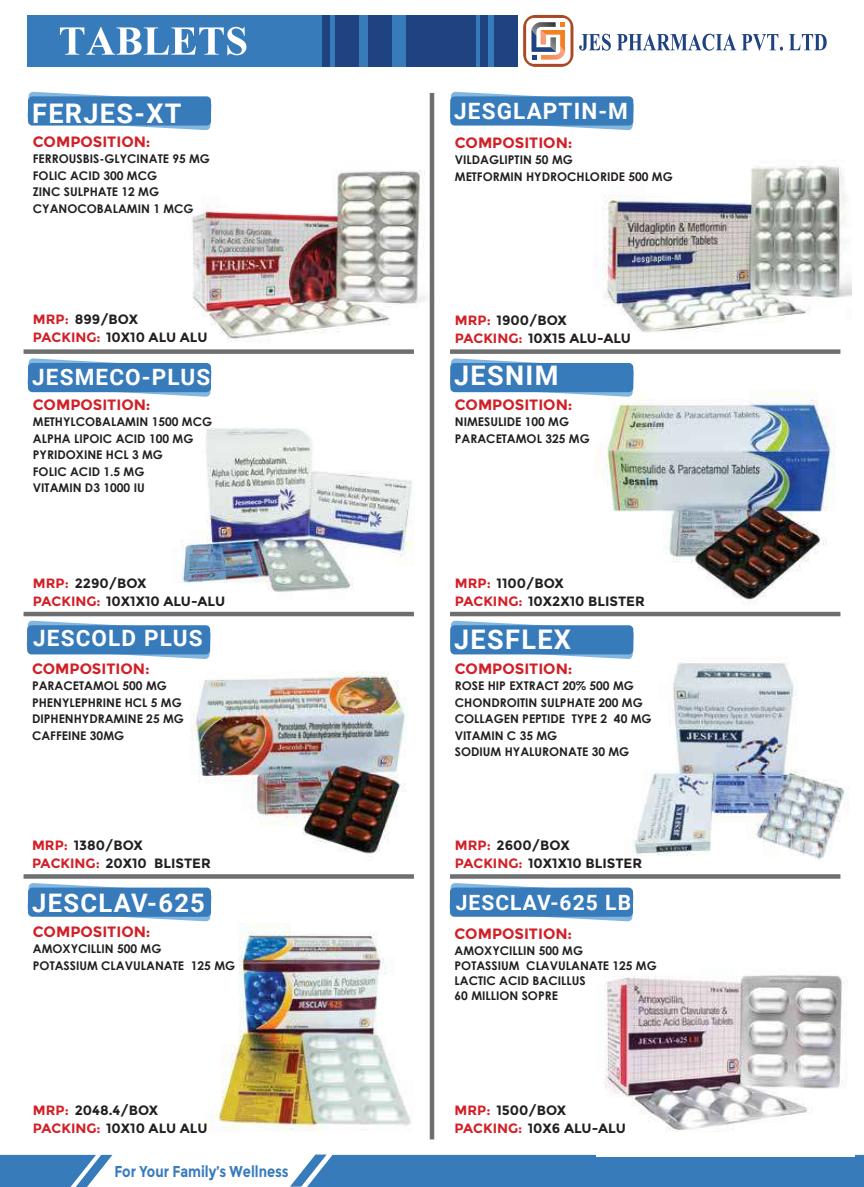
<style>
.page{position:relative;width:864px;height:1187px;background:#fff}
.page>*{position:absolute;margin:0;border:0;box-sizing:border-box;transform-origin:0 0}
.t1{font:700 51px "Aparajita";color:#fff}
.t2{font:700 27px "Roboto";letter-spacing:.05em;color:#fff}
.t3{font:700 25.5px "Roboto";letter-spacing:.05em;color:#fff}
.t4{font:700 22.5px "Roboto";letter-spacing:.05em;color:#fff}
.t5{font:700 21px "Roboto";letter-spacing:.05em;color:#fff}
.t6{font:700 15.75px "Montserrat";color:#387bbb;scale:.83 1}
.t7{font:700 15px "Montserrat";color:#d22027}
.t8{font:700 13.5px "Montserrat";color:#231f20}
.t9{font:700 12px/16.5px "Century Gothic";color:#231f20}
.s1{color:#d22027}
</style>
<div class="page">
<img style="left:192px;top:109px;width:243px;height:285px">
<svg style="left:27px;top:92px;width:184px;height:38px"></svg>
<div style="left:28px;top:96px;width:183px;height:29px;background:#387bbb;border-radius:4px"></div>
<svg style="left:0;top:1154px;width:112px;height:32px;background:#5a92c6"></svg>
<div style="left:290px;top:1154px;width:573px;height:32px;background:#387bbb"></div>
<div style="left:521px;top:13px;width:53px;height:55px;border:3px solid #fff;border-radius:12px"></div>
<svg style="left:523px;top:15px;width:50px;height:52px"></svg>
<div style="left:526px;top:18px;width:44px;height:46px;background:#fff;border-radius:8px"></div>
<svg style="left:528px;top:19px;width:39px;height:43px"></svg>
<svg style="left:579px;top:34px;width:247px;height:17px"></svg>
<div style="left:28px;top:15px;width:489px;height:52px;background:#387bbb"></div>
<div style="left:367px;top:15px;width:24px;height:52px;background:#1f4281"></div>
<div style="left:406px;top:15px;width:70px;height:52px;background:#1f4281"></div>
<div style="left:480px;top:15px;width:7px;height:52px;background:#1f4281"></div>
<div style="left:493px;top:15px;width:24px;height:52px;background:#1f4281"></div>
<div style="left:322px;top:15px;width:7px;height:52px;background:#1f4281"></div>
<div style="left:335px;top:15px;width:24px;height:52px;background:#1f4281"></div>
<img style="left:594px;top:99px;width:257px;height:255px">
<svg style="left:449px;top:92px;width:184px;height:38px"></svg>
<div style="left:450px;top:96px;width:183px;height:29px;background:#387bbb;border-radius:4px"></div>
<img style="left:173px;top:393px;width:245px;height:224px">
<svg style="left:27px;top:358px;width:184px;height:39px"></svg>
<div style="left:28px;top:363px;width:183px;height:29px;background:#387bbb;border-radius:4px"></div>
<img style="left:594px;top:373px;width:242px;height:231px">
<svg style="left:449px;top:358px;width:184px;height:39px"></svg>
<div style="left:450px;top:363px;width:183px;height:29px;background:#387bbb;border-radius:4px"></div>
<img style="left:191px;top:671px;width:216px;height:186px">
<svg style="left:27px;top:620px;width:184px;height:39px"></svg>
<div style="left:27px;top:625px;width:183px;height:29px;background:#387bbb;border-radius:4px"></div>
<img style="left:633px;top:648px;width:215px;height:229px">
<svg style="left:449px;top:620px;width:184px;height:39px"></svg>
<div style="left:450px;top:625px;width:183px;height:29px;background:#387bbb;border-radius:4px"></div>
<img style="left:204px;top:923px;width:208px;height:208px">
<svg style="left:27px;top:883px;width:184px;height:38px"></svg>
<div style="left:28px;top:887px;width:183px;height:29px;background:#387bbb;border-radius:4px"></div>
<img style="left:596px;top:898px;width:258px;height:258px">
<svg style="left:449px;top:883px;width:184px;height:38px"></svg>
<div style="left:450px;top:887px;width:182px;height:29px;background:#387bbb;border-radius:4px"></div>
<div style="left:429px;top:93px;width:5px;height:1046px;background:#6e6f71"></div>
<div style="left:450px;top:349px;width:390px;height:5px;background:#6e6f71"></div>
<div style="left:24px;top:349px;width:390px;height:5px;background:#6e6f71"></div>
<div style="left:450px;top:611px;width:390px;height:5px;background:#6e6f71"></div>
<div style="left:24px;top:611px;width:390px;height:5px;background:#6e6f71"></div>
<svg style="left:450px;top:874px;width:390px;height:4px;background:#757678"></svg>
<svg style="left:24px;top:874px;width:390px;height:4px;background:#757678"></svg>
<h1 class="t1" style="left:58px;top:9px;width:191px">TABLETS</h1>
<h2 class="t2" style="left:32px;top:94px;width:151px">FERJES-XT</h2>
<p class="t7" style="left:33px;top:133px;width:119px">COMPOSITION:</p>
<h3 class="t4" style="left:454px;top:96px;width:175px">JESGLAPTIN-M</h3>
<p class="t7" style="left:454px;top:134px;width:119px">COMPOSITION:</p>
<p class="t9" style="left:33px;top:150px;width:178px">FERROUSBIS-GLYCINATE 95 MG<br>FOLIC ACID 300 MCG<br>ZINC SULPHATE 12 MG<br>CYANOCOBALAMIN 1 MCG</p>
<p class="t9" style="left:454px;top:151px;width:219px">VILDAGLIPTIN 50 MG<br>METFORMIN HYDROCHLORIDE 500 MG</p>
<p class="t8" style="left:33px;top:311px;width:107px"><span class="s1">MRP:</span> 899/BOX</p>
<p class="t8" style="left:454px;top:312px;width:113px"><span class="s1">MRP:</span> 1900/BOX</p>
<p class="t8" style="left:33px;top:329px;width:176px"><span class="s1">PACKING:</span> 10X10 ALU ALU</p>
<p class="t8" style="left:454px;top:330px;width:178px"><span class="s1">PACKING:</span> 10X15 ALU-ALU</p>
<h3 class="t4" style="left:32px;top:361px;width:179px">JESMECO-PLUS</h3>
<p class="t7" style="left:33px;top:396px;width:119px">COMPOSITION:</p>
<h2 class="t2" style="left:454px;top:357px;width:106px">JESNIM</h2>
<p class="t7" style="left:454px;top:396px;width:119px">COMPOSITION:</p>
<p class="t9" style="left:33px;top:413px;width:181px">METHYLCOBALAMIN 1500 MCG<br>ALPHA LIPOIC ACID 100 MG<br>PYRIDOXINE HCL 3 MG<br>FOLIC ACID 1.5 MG<br>VITAMIN D3 1000 IU</p>
<p class="t9" style="left:454px;top:413px;width:136px">NIMESULIDE 100 MG<br>PARACETAMOL 325 MG</p>
<p class="t8" style="left:33px;top:575px;width:115px"><span class="s1">MRP:</span> 2290/BOX</p>
<p class="t8" style="left:454px;top:575px;width:110px"><span class="s1">MRP:</span> 1100/BOX</p>
<p class="t8" style="left:33px;top:593px;width:194px"><span class="s1">PACKING:</span> 10X1X10 ALU-ALU</p>
<p class="t8" style="left:454px;top:593px;width:191px"><span class="s1">PACKING:</span> 10X2X10 BLISTER</p>
<h3 class="t4" style="left:33px;top:622px;width:171px">JESCOLD PLUS</h3>
<p class="t7" style="left:32px;top:659px;width:119px">COMPOSITION:</p>
<h2 class="t2" style="left:454px;top:620px;width:118px">JESFLEX</h2>
<p class="t7" style="left:454px;top:659px;width:119px">COMPOSITION:</p>
<p class="t9" style="left:32px;top:677px;width:153px">PARACETAMOL 500 MG<br>PHENYLEPHRINE HCL 5 MG<br>DIPHENHYDRAMINE 25 MG<br>CAFFEINE 30MG</p>
<p class="t9" style="left:454px;top:677px;width:198px">ROSE HIP EXTRACT 20% 500 MG<br>CHONDROITIN SULPHATE 200 MG<br>COLLAGEN PEPTIDE TYPE 2 40 MG<br>VITAMIN C 35 MG<br>SODIUM HYALURONATE 30 MG</p>
<p class="t8" style="left:32px;top:837px;width:112px"><span class="s1">MRP:</span> 1380/BOX</p>
<p class="t8" style="left:454px;top:837px;width:116px"><span class="s1">MRP:</span> 2600/BOX</p>
<p class="t8" style="left:32px;top:855px;width:180px"><span class="s1">PACKING:</span> 20X10 BLISTER</p>
<p class="t8" style="left:454px;top:855px;width:189px"><span class="s1">PACKING:</span> 10X1X10 BLISTER</p>
<h3 class="t3" style="left:32px;top:885px;width:174px">JESCLAV-625</h3>
<p class="t7" style="left:33px;top:922px;width:119px">COMPOSITION:</p>
<h3 class="t5" style="left:455px;top:888px;width:177px">JESCLAV-625 LB</h3>
<p class="t7" style="left:454px;top:924px;width:119px">COMPOSITION:</p>
<p class="t9" style="left:33px;top:939px;width:204px">AMOXYCILLIN 500 MG<br>POTASSIUM CLAVULANATE 125 MG</p>
<p class="t9" style="left:454px;top:942px;width:204px;line-height:15px">AMOXYCILLIN 500 MG<br>POTASSIUM CLAVULANATE 125 MG<br>LACTIC ACID BACILLUS<br>60 MILLION SOPRE</p>
<p class="t8" style="left:33px;top:1102px;width:127px"><span class="s1">MRP:</span> 2048.4/BOX</p>
<p class="t8" style="left:454px;top:1102px;width:113px"><span class="s1">MRP:</span> 1500/BOX</p>
<p class="t8" style="left:33px;top:1120px;width:176px"><span class="s1">PACKING:</span> 10X10 ALU ALU</p>
<p class="t8" style="left:454px;top:1120px;width:173px"><span class="s1">PACKING:</span> 10X6 ALU-ALU</p>
<h3 class="t6" style="left:114px;top:1161px;width:211px">For Your Family’s Wellness</h3>
</div>
